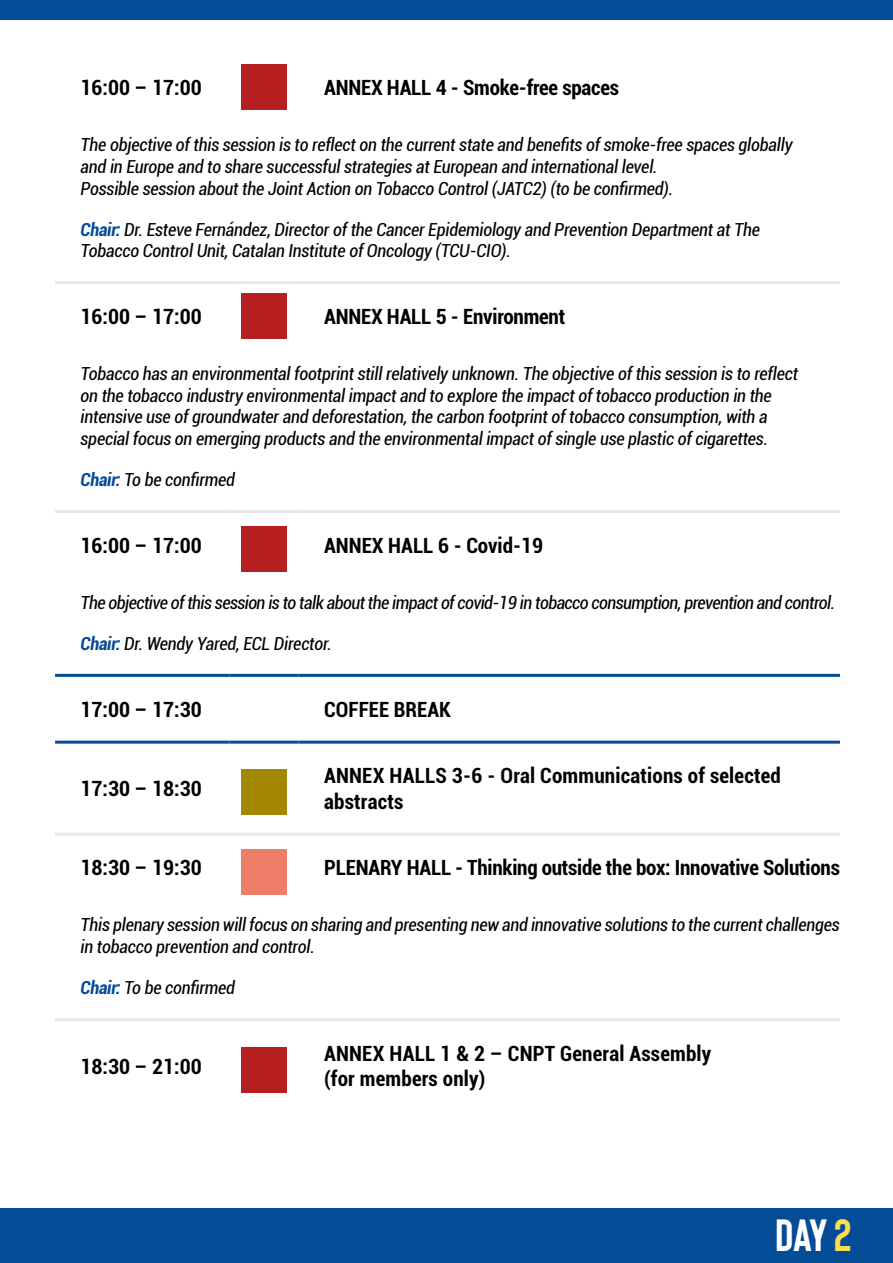
<style>
.page{position:relative;width:893px;height:1263px;background:#fff}
.page>*{position:absolute;margin:0;border:0;box-sizing:border-box;transform-origin:0 0}
.t1{font:700 45px "Bison";color:#fff}
.t2{font:700 condensed 21px/25.2px "Roboto";color:#000}
.t3{font:italic condensed 18px/21.6px "Roboto";letter-spacing:-.01em;color:#000}
.t4{font:italic condensed 18px "Roboto";letter-spacing:-.03em;color:#000}
.s1{font-weight:700;color:#034c98}
.s2{color:#f9df50}
</style>
<div class="page">
<div style="left:0;top:1209px;width:893px;height:54px;background:#034c98"></div>
<div style="left:0;top:0;width:893px;height:19px;background:#034c98"></div>
<hr style="left:55px;top:1018px;width:175px;height:3px;background:#e8e7e8">
<hr style="left:230px;top:1018px;width:69px;height:3px;background:#e8e7e8">
<hr style="left:299px;top:1018px;width:541px;height:3px;background:#e8e7e8">
<hr style="left:55px;top:674px;width:175px;height:3px;background:#034c98">
<hr style="left:230px;top:674px;width:69px;height:3px;background:#034c98">
<hr style="left:299px;top:674px;width:541px;height:3px;background:#034c98">
<hr style="left:55px;top:281px;width:175px;height:3px;background:#e8e7e8">
<hr style="left:230px;top:281px;width:69px;height:3px;background:#e8e7e8">
<hr style="left:299px;top:281px;width:541px;height:3px;background:#e8e7e8">
<hr style="left:55px;top:510px;width:175px;height:3px;background:#e8e7e8">
<hr style="left:230px;top:510px;width:69px;height:3px;background:#e8e7e8">
<hr style="left:299px;top:510px;width:541px;height:3px;background:#e8e7e8">
<hr style="left:55px;top:741px;width:175px;height:3px;background:#034c98">
<hr style="left:230px;top:741px;width:69px;height:3px;background:#034c98">
<hr style="left:299px;top:741px;width:541px;height:3px;background:#034c98">
<hr style="left:55px;top:833px;width:175px;height:3px;background:#e8e7e8">
<hr style="left:230px;top:833px;width:69px;height:3px;background:#e8e7e8">
<hr style="left:299px;top:833px;width:541px;height:3px;background:#e8e7e8">
<div style="left:241px;top:65px;width:46px;height:45px;background:#b51f1f"></div>
<div style="left:241px;top:293px;width:46px;height:46px;background:#b51f1f"></div>
<div style="left:241px;top:526px;width:46px;height:46px;background:#b51f1f"></div>
<div style="left:241px;top:769px;width:46px;height:45px;background:#a48700"></div>
<div style="left:241px;top:849px;width:46px;height:46px;background:#ef7e69"></div>
<div style="left:241px;top:1047px;width:46px;height:46px;background:#b51f1f"></div>
<p class="t2" style="left:81px;top:74px;width:123px">16:00 – 17:00</p>
<p class="t2" style="left:324px;top:74px;width:296px">ANNEX HALL 4 - Smoke-free spaces</p>
<p class="t3" style="left:81px;top:133px;width:714px">The objective of this session is to reflect on the current state and benefits of smoke-free spaces globally and in Europe and to share successful strategies at European and international level.<br>Possible session about the Joint Action on Tobacco Control (JATC2) (to be confirmed).</p>
<p class="t3" style="left:81px;top:218px;width:681px"><span class="s1">Chair:</span> Dr. Esteve Fernández, Director of the Cancer Epidemiology and Prevention Department at The<br>Tobacco Control Unit, Catalan Institute of Oncology (TCU-CIO).</p>
<p class="t2" style="left:81px;top:303px;width:123px">16:00 – 17:00</p>
<p class="t2" style="left:324px;top:303px;width:243px">ANNEX HALL 5 - Environment</p>
<p class="t3" style="left:81px;top:362px;width:719px">Tobacco has an environmental footprint still relatively unknown. The objective of this session is to reflect on the tobacco industry environmental impact and to explore the impact of tobacco production in the intensive use of groundwater and deforestation, the carbon footprint of tobacco consumption, with a special focus on emerging products and the environmental impact of single use plastic of cigarettes.</p>
<p class="t3" style="left:81px;top:468px;width:156px"><span class="s1">Chair:</span> To be confirmed</p>
<p class="t2" style="left:81px;top:532px;width:123px">16:00 – 17:00</p>
<p class="t2" style="left:324px;top:532px;width:220px">ANNEX HALL 6 - Covid-19</p>
<p class="t4" style="left:81px;top:590px;width:756px">The objective of this session is to talk about the impact of covid-19 in tobacco consumption, prevention and control.</p>
<p class="t3" style="left:81px;top:632px;width:253px"><span class="s1">Chair:</span> Dr. Wendy Yared, ECL Director.</p>
<p class="t2" style="left:81px;top:696px;width:123px">17:00 – 17:30</p>
<p class="t2" style="left:324px;top:696px;width:128px">COFFEE BREAK</p>
<p class="t2" style="left:81px;top:775px;width:123px">17:30 – 18:30</p>
<p class="t2" style="left:324px;top:762px;width:458px">ANNEX HALLS 3-6 - Oral Communications of selected abstracts</p>
<p class="t2" style="left:81px;top:854px;width:123px">18:30 – 19:30</p>
<p class="t2" style="left:324px;top:854px;width:517px">PLENARY HALL - Thinking outside the box: Innovative Solutions</p>
<p class="t3" style="left:81px;top:913px;width:761px">This plenary session will focus on sharing and presenting new and innovative solutions to the current challenges in tobacco prevention and control.</p>
<p class="t3" style="left:81px;top:976px;width:156px"><span class="s1">Chair:</span> To be confirmed</p>
<p class="t2" style="left:81px;top:1053px;width:123px">18:30 – 21:00</p>
<p class="t2" style="left:324px;top:1040px;width:389px">ANNEX HALL 1 &amp; 2 – CNPT General Assembly (for members only)</p>
<h1 class="t1" style="left:775px;top:1207px;width:78px">DAY <span class="s2">2</span></h1>
</div>
